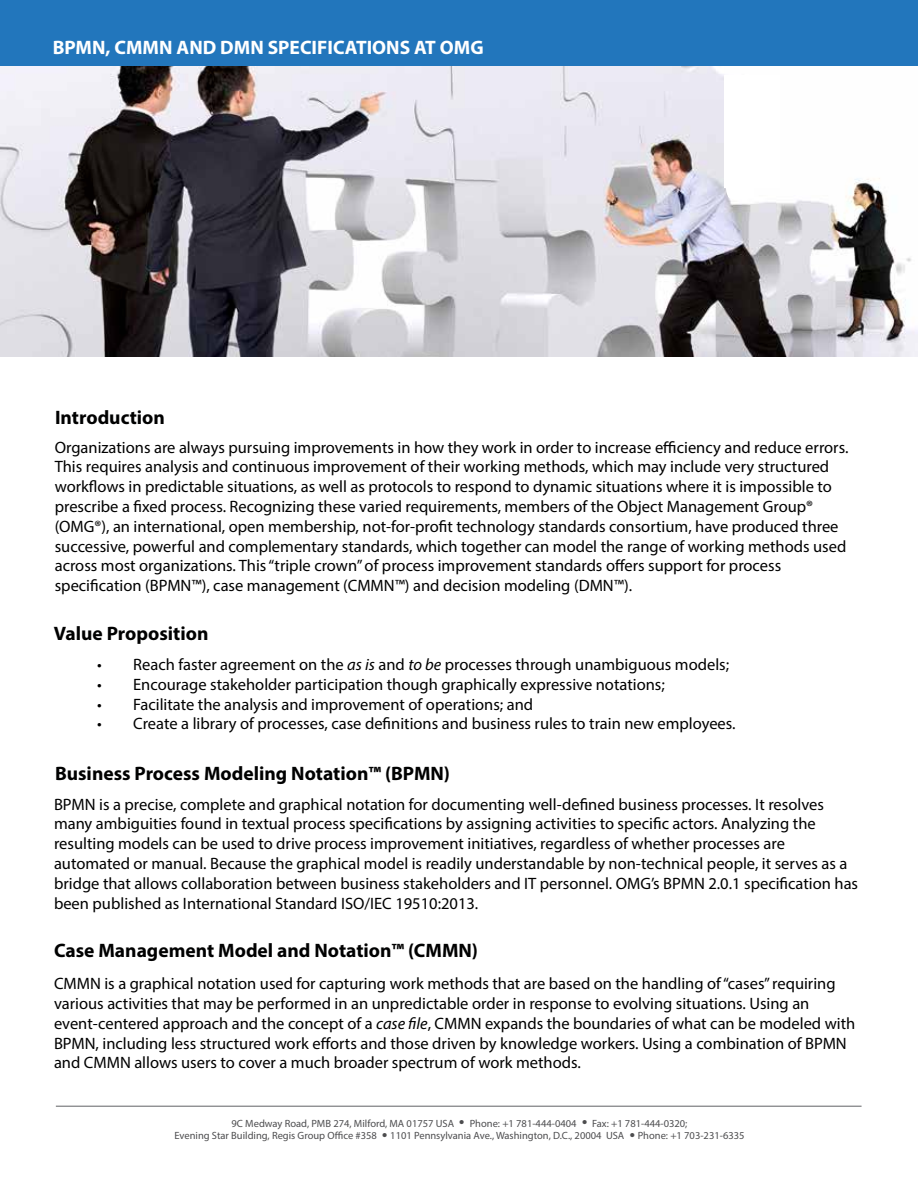
<style>
.page{position:relative;width:918px;height:1188px;background:#fff}
.page>*{position:absolute;margin:0;border:0;box-sizing:border-box;transform-origin:0 0}
.t1{font:700 19.5px "Myriad Pro";color:#000101}
.t2{font:700 19.5px "Myriad Pro";color:#fff}
.t3{font:16.5px/19.8px "Myriad Pro";color:#000}
.t4{font:16.5px "Arial";color:#4d4d4f}
.t5{font:10.5px "Myriad Pro";color:#4d4d4f}
.s1{font-style:italic}
</style>
<div class="page">
<img style="left:0;top:66px;width:918px;height:290px">
<div style="left:0;top:0;width:918px;height:66px;background:#2276bc"></div>
<div style="left:724px;top:75px;width:56px;height:112px;background:#fff"></div>
<svg style="left:725px;top:187px;width:29px;height:15px"></svg>
<hr style="left:56px;top:1106px;width:806px;height:1px;background:#616264">
<p class="t2" style="left:53px;top:34px;width:432px">BPMN, CMMN AND DMN SPECIFICATIONS AT OMG</p>
<p class="t1" style="left:55px;top:405px;width:111px">Introduction</p>
<p class="t3" style="left:55px;top:437px;width:795px">Organizations are always pursuing improvements in how they work in order to increase efficiency and reduce errors.<br>This requires analysis and continuous improvement of their working methods, which may include very structured workflows in predictable situations, as well as protocols to respond to dynamic situations where it is impossible to prescribe a fixed process. Recognizing these varied requirements, members of the Object Management Group® (OMG®), an international, open membership, not-for-profit technology standards consortium, have produced three successive, powerful and complementary standards, which together can model the range of working methods used across most organizations. This “triple crown” of process improvement standards offers support for process specification (BPMN™), case management (CMMN™) and decision modeling (DMN™).</p>
<p class="t1" style="left:54px;top:621px;width:156px">Value Proposition</p>
<p class="t3" style="left:97px;top:654px;width:634px">• Reach faster agreement on the <span class="s1">as is</span> and <span class="s1">to be</span> processes through unambiguous models;</p>
<p class="t3" style="left:97px;top:674px;width:569px">• Encourage stakeholder participation though graphically expressive notations;</p>
<p class="t3" style="left:97px;top:694px;width:438px">• Facilitate the analysis and improvement of operations; and</p>
<p class="t3" style="left:97px;top:714px;width:640px">• Create a library of processes, case definitions and business rules to train new employees.</p>
<p class="t1" style="left:55px;top:761px;width:397px">Business Process Modeling Notation™ (BPMN)</p>
<p class="t3" style="left:54px;top:794px;width:806px">BPMN is a precise, complete and graphical notation for documenting well-defined business processes. It resolves many ambiguities found in textual process specifications by assigning activities to specific actors. Analyzing the resulting models can be used to drive process improvement initiatives, regardless of whether processes are automated or manual. Because the graphical model is readily understandable by non-technical people, it serves as a bridge that allows collaboration between business stakeholders and IT personnel. OMG’s BPMN 2.0.1 specification has been published as International Standard ISO/IEC 19510:2013.</p>
<p class="t1" style="left:54px;top:938px;width:426px">Case Management Model and Notation™ (CMMN)</p>
<p class="t3" style="left:54px;top:974px;width:803px">CMMN is a graphical notation used for capturing work methods that are based on the handling of “cases” requiring various activities that may be performed in an unpredictable order in response to evolving situations. Using an event-centered approach and the concept of a <span class="s1">case file</span>, CMMN expands the boundaries of what can be modeled with BPMN, including less structured work efforts and those driven by knowledge workers. Using a combination of BPMN and CMMN allows users to cover a much broader spectrum of work methods.</p>
<p class="t5" style="left:232px;top:1117px;width:224px">9C Medway Road, PMB 274, Milford, MA 01757 USA</p>
<p class="t5" style="left:470px;top:1117px;width:108px">Phone: +1 781-444-0404</p>
<p class="t5" style="left:592px;top:1117px;width:97px">Fax: +1 781-444-0320;</p>
<p class="t5" style="left:174px;top:1129px;width:204px">Evening Star Building, Regis Group Office #358</p>
<p class="t5" style="left:390px;top:1129px;width:236px">1101 Pennsylvania Ave., Washington, D.C., 20004 USA</p>
<p class="t5" style="left:638px;top:1129px;width:108px">Phone: +1 703-231-6335</p>
<p class="t4" style="left:459px;top:1111px;width:7px">•</p>
<p class="t4" style="left:582px;top:1111px;width:7px">•</p>
<p class="t4" style="left:382px;top:1124px;width:7px">•</p>
<p class="t4" style="left:629px;top:1124px;width:7px">•</p>
</div>
